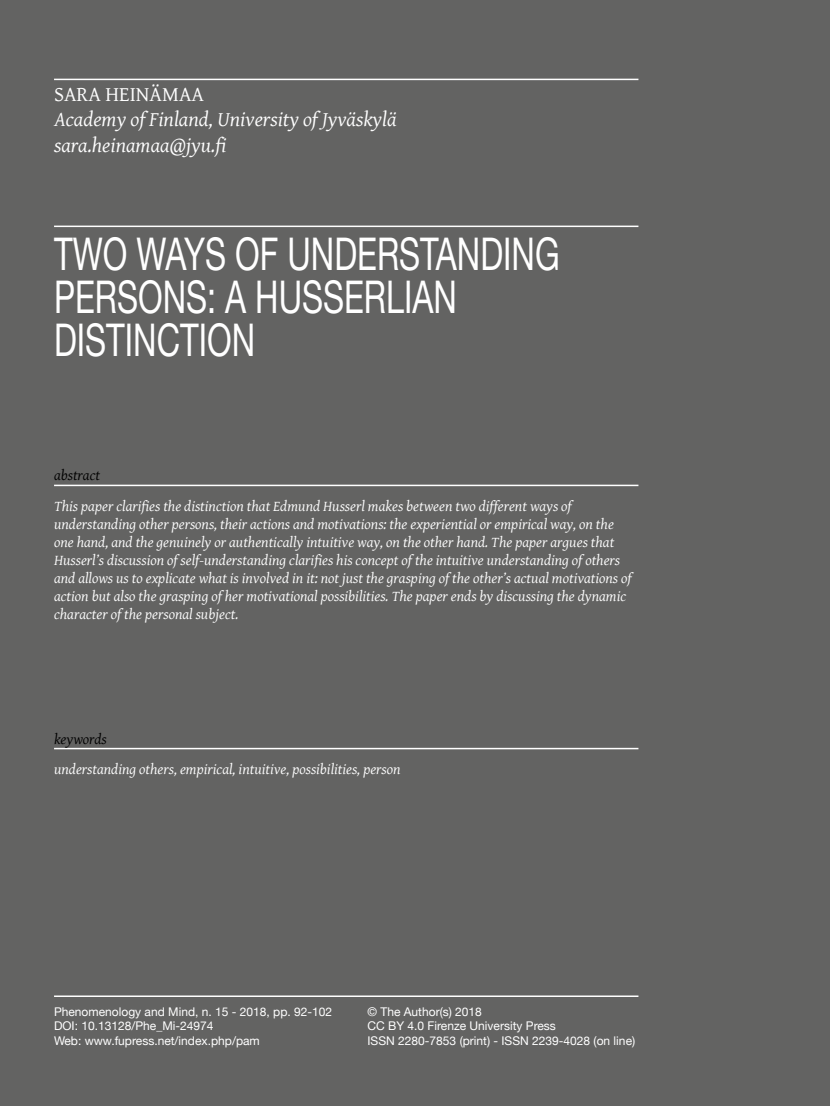
<style>
.page{position:relative;width:830px;height:1106px;background:#fff}
.page>*{position:absolute;margin:0;border:0;box-sizing:border-box;transform-origin:0 0}
.t1{font:45px/43.2px "Helvetica Neue";color:#fff;scale:.72 1}
.t2{font:italic 21px/25.2px "Gentium Basic";color:#fff}
.t3{font:21px "Gentium Basic";color:#fff}
.t4{font:italic 15px/18px "Gentium Basic";color:#fff}
.t5{font:italic 15px "Gentium Basic";color:#000}
.t6{font:12px/14.4px "Helvetica Neue";color:#fff}
</style>
<div class="page">
<div style="left:0;top:0;width:829px;height:1106px;background:#636362"></div>
<hr style="left:54px;top:79px;width:584px;height:1px;background:#fff">
<hr style="left:54px;top:995px;width:584px;height:2px;background:#fff">
<hr style="left:54px;top:225px;width:584px;height:2px;background:#fff">
<hr style="left:54px;top:484px;width:584px;height:2px;background:#fff">
<hr style="left:54px;top:748px;width:584px;height:1px;background:#fff">
<h2 class="t3" style="left:54px;top:79px;width:151px">SARA HEINÄMAA</h2>
<h2 class="t2" style="left:54px;top:106px;width:344px">Academy of Finland, University of Jyväskylä sara.heinamaa@jyu.fi</h2>
<h1 class="t1" style="left:54px;top:234px;width:703px">TWO WAYS OF UNDERSTANDING<br>PERSONS: A HUSSERLIAN<br>DISTINCTION</h1>
<p class="t5" style="left:54px;top:464px;width:48px">abstract</p>
<p class="t4" style="left:54px;top:497px;width:578px">This paper clarifies the distinction that Edmund Husserl makes between two different ways of understanding other persons, their actions and motivations: the experiential or empirical way, on the one hand, and the genuinely or authentically intuitive way, on the other hand. The paper argues that Husserl’s discussion of self-understanding clarifies his concept of the intuitive understanding of others and allows us to explicate what is involved in it: not just the grasping of the other’s actual motivations of action but also the grasping of her motivational possibilities. The paper ends by discussing the dynamic character of the personal subject.</p>
<p class="t5" style="left:54px;top:727px;width:54px">keywords</p>
<p class="t4" style="left:54px;top:760px;width:348px">understanding others, empirical, intuitive, possibilities, person</p>
<p class="t6" style="left:54px;top:1005px;width:279px">Phenomenology and Mind, n. 15 - 2018, pp. 92-102<br>DOI: 10.13128/Phe_Mi-24974<br>Web: www.fupress.net/index.php/pam</p>
<p class="t6" style="left:367px;top:1005px;width:269px">© The Author(s) 2018<br>CC BY 4.0 Firenze University Press<br>ISSN 2280-7853 (print) - ISSN 2239-4028 (on line)</p>
</div>
